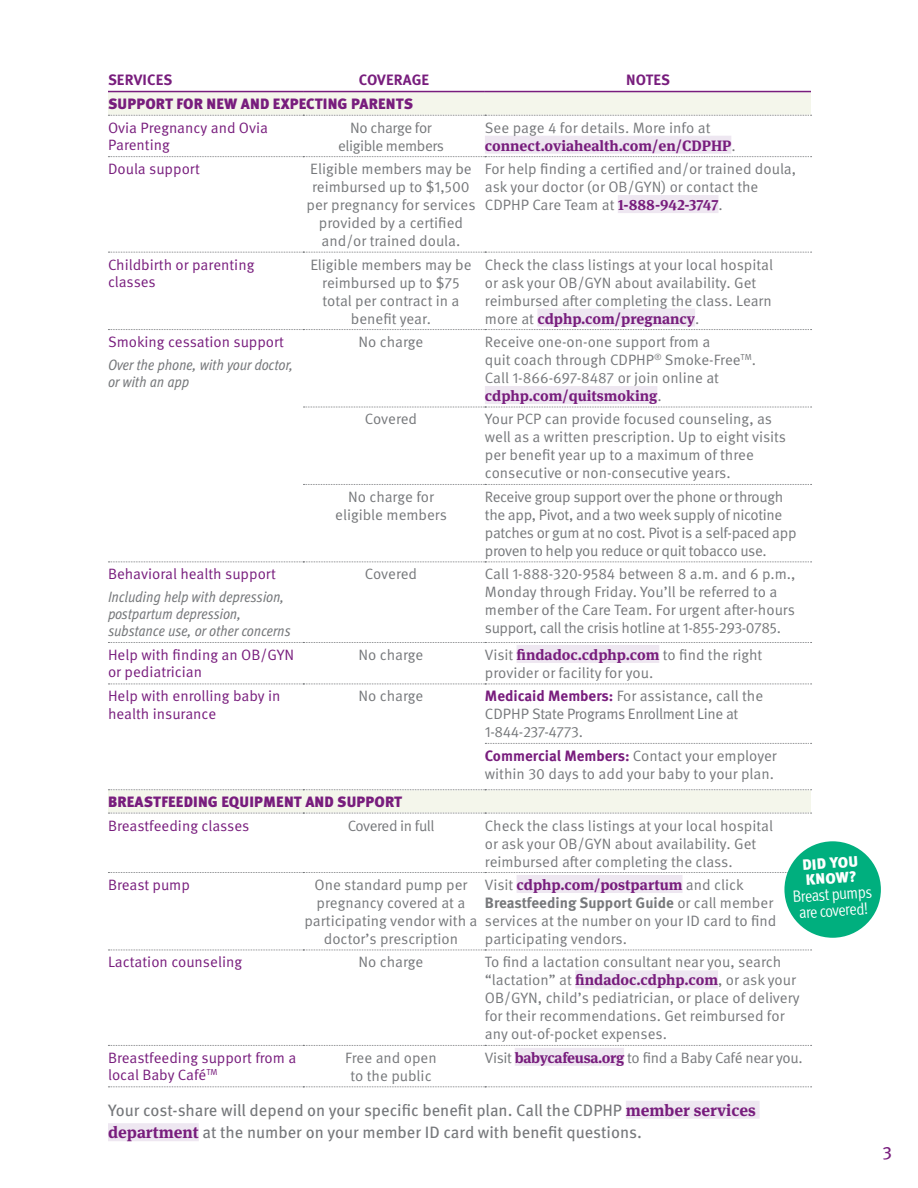
<style>
.page{position:relative;width:918px;height:1188px;background:#fff}
.page>*{position:absolute;margin:0;border:0;box-sizing:border-box;transform-origin:0 0}
.t1{font:18px "Meta Pro";color:#781d7d}
.body{font:16.5px/22.5px "Meta Pro";color:#76787b}
.body-2{font:condensed 16.5px/16.5px "Meta Pro";color:#fff;text-align:center}
.table_body{font:15px/18px "Meta Pro";letter-spacing:-.005em;color:#76787b}
.table_body-2{font:15px/18px "Meta Pro";letter-spacing:-.025em;color:#76787b}
.table_body_purple{font:15px/17.2px "Meta Pro";color:#781d7d}
.table_italic_support{font:italic condensed 15px/17.2px "Meta Pro";color:#76787b}
.table_category{font:900 15px "Meta Pro";letter-spacing:.01em;color:#781d7d}
.table_body-3{font:700 15px/18px "Meta Serif Pro";color:#781d7d}
.table_header{font:700 15px "Meta Pro";letter-spacing:.01em;color:#781d7d}
.table_body-4{font:15px "Meta Pro";letter-spacing:-.03em;color:#76787b}
.body-3{font:900 15px/15px "Meta Pro";color:#fff}
.s1{font-family:"Meta Pro";font-weight:400;color:#76787b}
.s2{font-family:"Meta Serif Pro";font-weight:700;color:#781d7d}
.s3{font-weight:700;color:#781d7d}
.s4{font-weight:700}
</style>
<div class="page">
<div style="left:626px;top:1101px;width:134px;height:18px;background:#eee7f1"></div>
<div style="left:108px;top:1123px;width:91px;height:18px;background:#eee7f1"></div>
<svg style="left:108px;top:92px;width:703px;height:721px"></svg>
<svg style="left:303px;top:407px;width:509px;height:1px"></svg>
<svg style="left:303px;top:484px;width:509px;height:1px"></svg>
<svg style="left:108px;top:562px;width:704px;height:1px"></svg>
<svg style="left:108px;top:642px;width:704px;height:1px"></svg>
<svg style="left:108px;top:684px;width:704px;height:1px"></svg>
<svg style="left:108px;top:1045px;width:704px;height:1px"></svg>
<svg style="left:485px;top:743px;width:327px;height:1px"></svg>
<svg style="left:108px;top:813px;width:704px;height:1px"></svg>
<hr style="left:108px;top:91px;width:195px;height:1px;background:#781d7d">
<hr style="left:303px;top:91px;width:182px;height:1px;background:#781d7d">
<hr style="left:485px;top:91px;width:326px;height:1px;background:#781d7d">
<svg style="left:108px;top:872px;width:679px;height:1px"></svg>
<svg style="left:108px;top:950px;width:704px;height:1px"></svg>
<svg style="left:108px;top:1086px;width:704px;height:1px"></svg>
<svg style="left:108px;top:115px;width:704px;height:1px"></svg>
<svg style="left:108px;top:156px;width:704px;height:1px"></svg>
<svg style="left:108px;top:252px;width:704px;height:1px"></svg>
<svg style="left:108px;top:329px;width:704px;height:1px"></svg>
<svg style="left:108px;top:789px;width:704px;height:1px"></svg>
<div style="left:485px;top:136px;width:246px;height:18px;background:#eee7f1"></div>
<div style="left:618px;top:195px;width:100px;height:18px;background:#eee7f1"></div>
<div style="left:537px;top:309px;width:158px;height:18px;background:#eee7f1"></div>
<div style="left:485px;top:386px;width:172px;height:18px;background:#eee7f1"></div>
<div style="left:517px;top:645px;width:142px;height:18px;background:#eee7f1"></div>
<div style="left:517px;top:875px;width:166px;height:18px;background:#eee7f1"></div>
<div style="left:575px;top:970px;width:143px;height:18px;background:#eee7f1"></div>
<div style="left:515px;top:1048px;width:109px;height:18px;background:#eee7f1"></div>
<div style="left:784px;top:841px;width:97px;height:97px;background:#00af7e;border-radius:50%"></div>
<p class="table_header" style="left:108px;top:68px;width:66px">SERVICES</p>
<p class="table_header" style="left:359px;top:68px;width:72px">COVERAGE</p>
<p class="table_header" style="left:626px;top:68px;width:45px">NOTES</p>
<p class="table_category" style="left:108px;top:92px;width:307px">SUPPORT FOR NEW AND EXPECTING PARENTS</p>
<p class="table_body_purple" style="left:108px;top:118px;width:161px">Ovia Pregnancy and Ovia<br>Parenting</p>
<p class="table_body-2" style="left:338px;top:118px;width:108px;text-align:center">No charge for eligible members</p>
<p class="table_body-3" style="left:485px;top:117px;width:252px"><span class="s1">See page 4 for details. More info at </span>connect.oviahealth.com/en/CDPHP<span class="s1">.</span></p>
<p class="table_body_purple" style="left:108px;top:159px;width:93px">Doula support</p>
<p class="table_body" style="left:307px;top:159px;width:171px;text-align:center">Eligible members may be reimbursed up to $1,500 per pregnancy for services provided by a certified and/or trained doula.</p>
<p class="table_body" style="left:485px;top:159px;width:313px">For help finding a certified and/or trained doula, ask your doctor (or OB/GYN) or contact the<br>CDPHP Care Team at <span class="s2">1-888-942-3747</span>.</p>
<p class="table_body_purple" style="left:108px;top:255px;width:148px">Childbirth or parenting classes</p>
<p class="table_body" style="left:310px;top:254px;width:163px;text-align:center">Eligible members may be reimbursed up to $75 total per contract in a benefit year.</p>
<p class="table_body" style="left:485px;top:254px;width:290px">Check the class listings at your local hospital or ask your OB/GYN about availability. Get reimbursed after completing the class. Learn more at <span class="s2">cdphp.com/pregnancy</span>.</p>
<p class="table_body_purple" style="left:108px;top:332px;width:178px">Smoking cessation support</p>
<p class="table_italic_support" style="left:108px;top:355px;width:187px">Over the phone, with your doctor, or with an app</p>
<p class="table_body" style="left:359px;top:332px;width:66px">No charge</p>
<p class="table_body" style="left:485px;top:332px;width:273px">Receive one-on-one support from a<br>quit coach through CDPHP<sup>®</sup> Smoke-Free<sup>TM</sup>.<br>Call 1-866-697-8487 or join online at <span class="s2">cdphp.com/quitsmoking</span>.</p>
<p class="table_body" style="left:365px;top:409px;width:54px">Covered</p>
<p class="table_body" style="left:485px;top:409px;width:303px">Your PCP can provide focused counseling, as well as a written prescription. Up to eight visits per benefit year up to a maximum of three consecutive or non-consecutive years.</p>
<p class="table_body" style="left:335px;top:487px;width:113px;text-align:center">No charge for eligible members</p>
<p class="table_body-2" style="left:485px;top:487px;width:313px">Receive group support over the phone or through the app, Pivot, and a two week supply of nicotine patches or gum at no cost. Pivot is a self-paced app proven to help you reduce or quit tobacco use.</p>
<p class="table_body_purple" style="left:108px;top:565px;width:169px">Behavioral health support</p>
<p class="table_italic_support" style="left:108px;top:587px;width:184px">Including help with depression, postpartum depression, substance use, or other concerns</p>
<p class="table_body" style="left:365px;top:564px;width:54px">Covered</p>
<p class="table_body" style="left:485px;top:564px;width:312px">Call 1-888-320-9584 between 8 a.m. and 6 p.m., Monday through Friday. You’ll be referred to a member of the Care Team. For urgent after-hours support, call the crisis hotline at 1-855-293-0785.</p>
<p class="table_body_purple" style="left:108px;top:645px;width:188px">Help with finding an OB/GYN or pediatrician</p>
<p class="table_body" style="left:359px;top:645px;width:66px">No charge</p>
<p class="table_body" style="left:485px;top:645px;width:279px">Visit <span class="s2">findadoc.cdphp.com</span> to find the right provider or facility for you.</p>
<p class="table_body_purple" style="left:108px;top:687px;width:174px">Help with enrolling baby in health insurance</p>
<p class="table_body" style="left:359px;top:686px;width:66px">No charge</p>
<p class="table_body-2" style="left:485px;top:686px;width:280px"><span class="s3">Medicaid Members:</span> For assistance, call the<br>CDPHP State Programs Enrollment Line at<br>1-844-237-4773.</p>
<p class="table_body" style="left:485px;top:746px;width:293px"><span class="s3">Commercial Members:</span> Contact your employer within 30 days to add your baby to your plan.</p>
<p class="table_category" style="left:108px;top:790px;width:295px">BREASTFEEDING EQUIPMENT AND SUPPORT</p>
<p class="table_body_purple" style="left:108px;top:816px;width:143px">Breastfeeding classes</p>
<p class="table_body-4" style="left:348px;top:814px;width:88px">Covered in full</p>
<p class="table_body" style="left:485px;top:815px;width:290px">Check the class listings at your local hospital or ask your OB/GYN about availability. Get reimbursed after completing the class.</p>
<p class="table_body_purple" style="left:108px;top:875px;width:83px">Breast pump</p>
<p class="table_body" style="left:304px;top:875px;width:175px;text-align:center">One standard pump per pregnancy covered at a participating vendor with a doctor’s prescription</p>
<p class="table_body" style="left:485px;top:875px;width:293px">Visit <span class="s2">cdphp.com/postpartum</span> and click <span class="s4">Breastfeeding Support Guide</span> or call member services at the number on your ID card to find participating vendors.</p>
<p class="table_body_purple" style="left:108px;top:953px;width:136px">Lactation counseling</p>
<p class="table_body" style="left:359px;top:952px;width:66px">No charge</p>
<p class="table_body" style="left:485px;top:952px;width:316px">To find a lactation consultant near you, search “lactation” at <span class="s2">findadoc.cdphp.com</span>, or ask your OB/GYN, child’s pediatrician, or place of delivery for their recommendations. Get reimbursed for any out-of-pocket expenses.</p>
<p class="table_body_purple" style="left:108px;top:1048px;width:190px">Breastfeeding support from a local Baby Café<sup>TM</sup></p>
<p class="table_body" style="left:345px;top:1048px;width:93px;text-align:center">Free and open to the public</p>
<p class="table_body-2" style="left:485px;top:1048px;width:319px">Visit <span class="s2">babycafeusa.org</span> to find a Baby Café near you.</p>
<p class="body" style="left:108px;top:1098px;width:649px">Your cost-share will depend on your specific benefit plan. Call the CDPHP <span class="s2">member services department</span> at the number on your member ID card with benefit questions.</p>
<p class="body-3" style="left:802px;top:857px;width:57px;rotate:-4deg">DID YOU<br>KNOW?</p>
<p class="body-2" style="left:792px;top:888px;width:81px;rotate:-4deg">Breast pumps are covered!</p>
<p class="t1" style="left:882px;top:1139px;width:11px">3</p>
</div>
